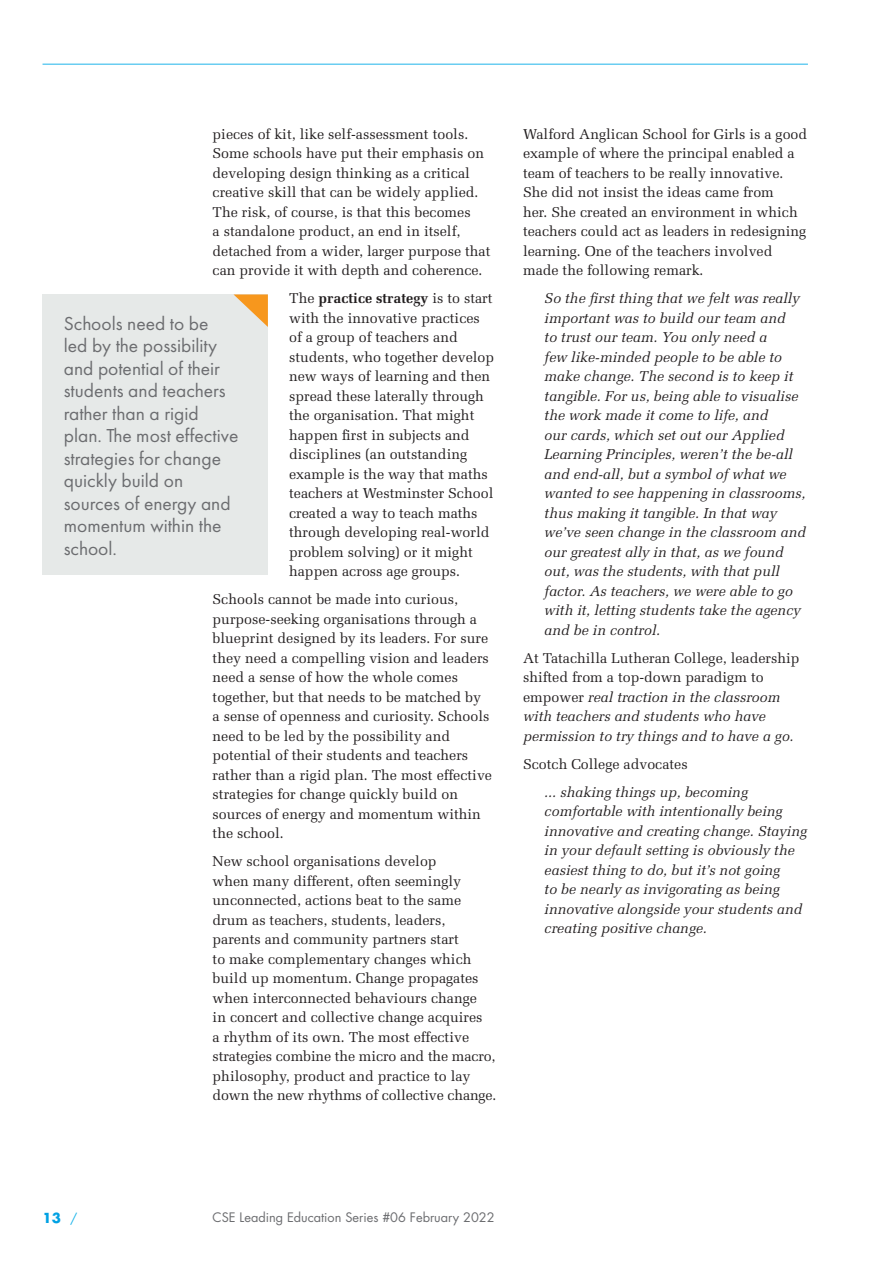
<style>
.page{position:relative;width:893px;height:1263px;background:#fff}
.page>*{position:absolute;margin:0;border:0;box-sizing:border-box;transform-origin:0 0}
.PullQuote{font:19.5px/22.5px "Futura PT";color:#6c6d70}
.Body_Copy{font:14.25px/19.5px "Melior";color:#231f20}
.Body_Copy-2{font:italic 14.25px/19.5px "Melior";color:#231f20}
.t1{font:700 13.5px "Futura";color:#00a1e3}
.t2{font:12.75px "Futura";color:#6c6d70}
.s1{font-weight:700}
.s2{font-style:normal}
.s3{font-weight:400;font-size:12.75px;color:#1fb5ea}
</style>
<div class="page">
<hr style="left:43px;top:64px;width:765px;height:1px;background:#1fb5ea">
<div style="left:43px;top:294px;width:225px;height:281px;background:#e6e9e8"></div>
<svg style="left:234px;top:294px;width:34px;height:33px"></svg>
<p class="Body_Copy" style="left:213px;top:124px;width:279px">pieces of kit, like self-assessment tools.<br>Some schools have put their emphasis on developing design thinking as a critical creative skill that can be widely applied.<br>The risk, of course, is that this becomes<br>a standalone product, an end in itself, detached from a wider, larger purpose that can provide it with depth and coherence.</p>
<p class="Body_Copy" style="left:289px;top:289px;width:207px">The <span class="s1">practice strategy</span> is to start with the innovative practices of a group of teachers and students, who together develop new ways of learning and then spread these laterally through the organisation. That might happen first in subjects and disciplines (an outstanding example is the way that maths teachers at Westminster School created a way to teach maths through developing real-world problem solving) or it might happen across age groups.</p>
<p class="Body_Copy" style="left:213px;top:590px;width:281px">Schools cannot be made into curious, purpose-seeking organisations through a blueprint designed by its leaders. For sure they need a compelling vision and leaders need a sense of how the whole comes together, but that needs to be matched by<br>a sense of openness and curiosity. Schools need to be led by the possibility and potential of their students and teachers rather than a rigid plan. The most effective strategies for change quickly build on sources of energy and momentum within the school.</p>
<p class="Body_Copy" style="left:213px;top:852px;width:285px">New school organisations develop<br>when many different, often seemingly unconnected, actions beat to the same drum as teachers, students, leaders, parents and community partners start<br>to make complementary changes which build up momentum. Change propagates when interconnected behaviours change<br>in concert and collective change acquires<br>a rhythm of its own. The most effective strategies combine the micro and the macro, philosophy, product and practice to lay down the new rhythms of collective change.</p>
<p class="PullQuote" style="left:64px;top:312px;width:176px">Schools need to be<br>led by the possibility and potential of their students and teachers rather than a rigid plan. The most effective strategies for change quickly build on sources of energy and momentum within the school.</p>
<p class="Body_Copy" style="left:523px;top:124px;width:286px">Walford Anglican School for Girls is a good example of where the principal enabled a team of teachers to be really innovative.<br>She did not insist the ideas came from<br>her. She created an environment in which teachers could act as leaders in redesigning learning. One of the teachers involved made the following remark.</p>
<p class="Body_Copy-2" style="left:544px;top:289px;width:263px">So the first thing that we felt was really important was to build our team and<br>to trust our team. You only need a<br>few like-minded people to be able to make change. The second is to keep it tangible. For us, being able to visualise the work made it come to life, and<br>our cards, which set out our Applied Learning Principles, weren’t the be-all and end-all, but a symbol of what we wanted to see happening in classrooms, thus making it tangible. In that way we’ve seen change in the classroom and our greatest ally in that, as we found out, was the students, with that pull factor. As teachers, we were able to go with it, letting students take the agency and be in control.</p>
<p class="Body_Copy-2" style="left:523px;top:648px;width:278px"><span class="s2">At Tatachilla Lutheran College, leadership shifted from a top-down paradigm to empower</span> real traction in the classroom with teachers and students who have permission to try things and to have a go.</p>
<p class="Body_Copy" style="left:523px;top:754px;width:166px">Scotch College advocates</p>
<p class="Body_Copy-2" style="left:544px;top:782px;width:264px">... shaking things up, becoming comfortable with intentionally being innovative and creating change. Staying in your default setting is obviously the easiest thing to do, but it’s not going<br>to be nearly as invigorating as being innovative alongside your students and creating positive change.</p>
<p class="t1" style="left:43px;top:1208px;width:37px">13 <span class="s3">/</span></p>
<p class="t2" style="left:213px;top:1208px;width:284px">CSE Leading Education Series #06 February 2022</p>
</div>
